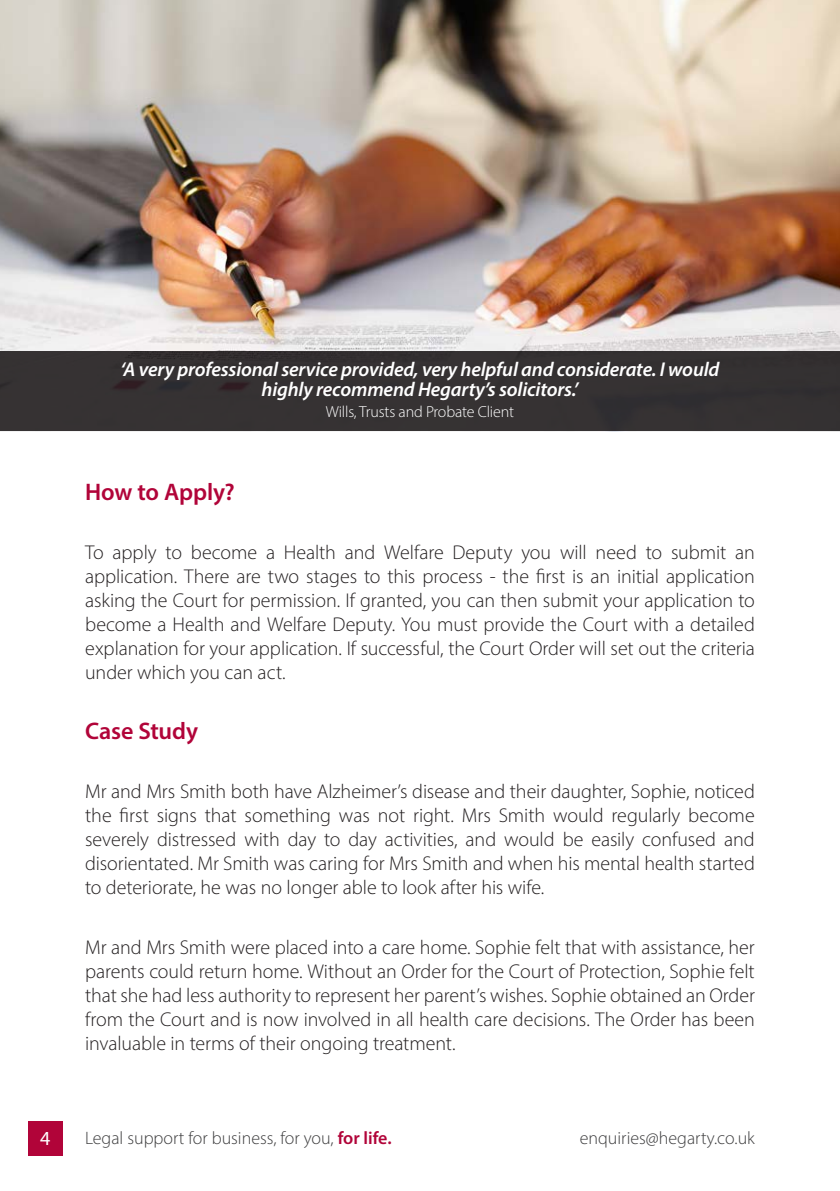
<style>
.page{position:relative;width:840px;height:1191px;background:#fff}
.page>*{position:absolute;margin:0;border:0;box-sizing:border-box;transform-origin:0 0}
.t1{font:600 24px "Myriad Pro";letter-spacing:-.005em;color:#b10439}
.t2{font:300 20px/24px "Myriad Pro";letter-spacing:-.005em;color:#231f20;text-align:justify}
.t3{font:italic 600 20px "Myriad Pro";letter-spacing:-.01em;color:#fff}
.t4{font:20px "Myriad Pro";color:#fff}
.t5{font:300 18px "Myriad Pro";color:#3e3e3f}
.t6{font:300 16px "Myriad Pro";letter-spacing:-.01em;color:#fff}
.s1{font-weight:600;color:#b10439}
</style>
<div class="page">
<img style="left:0;top:0;width:839px;height:351px">
<div style="left:28px;top:1121px;width:34px;height:34px;background:#b10439"></div>
<div style="left:0;top:351px;width:839px;height:80px;background:#353233"></div>
<p class="t3" style="left:120px;top:356px;width:600px">‘A very professional service provided, very helpful and considerate. I would</p>
<p class="t3" style="left:261px;top:377px;width:318px">highly recommend Hegarty’s solicitors.’</p>
<p class="t6" style="left:325px;top:402px;width:190px">Wills, Trusts and Probate Client</p>
<p class="t1" style="left:85px;top:477px;width:151px">How to Apply?</p>
<p class="t2" style="left:85px;top:540px;width:671px">To apply to become a Health and Welfare Deputy you will need to submit an application. There are two stages to this process - the first is an initial application asking the Court for permission. If granted, you can then submit your application to become a Health and Welfare Deputy. You must provide the Court with a detailed explanation for your application. If successful, the Court Order will set out the criteria under which you can act.</p>
<p class="t1" style="left:85px;top:715px;width:114px">Case Study</p>
<p class="t2" style="left:85px;top:779px;width:671px">Mr and Mrs Smith both have Alzheimer’s disease and their daughter, Sophie, noticed the first signs that something was not right. Mrs Smith would regularly become severely distressed with day to day activities, and would be easily confused and disorientated. Mr Smith was caring for Mrs Smith and when his mental health started to deteriorate, he was no longer able to look after his wife.</p>
<p class="t2" style="left:85px;top:934px;width:671px">Mr and Mrs Smith were placed into a care home. Sophie felt that with assistance, her parents could return home. Without an Order for the Court of Protection, Sophie felt that she had less authority to represent her parent’s wishes. Sophie obtained an Order from the Court and is now involved in all health care decisions. The Order has been invaluable in terms of their ongoing treatment.</p>
<p class="t4" style="left:40px;top:1126px;width:12px">4</p>
<p class="t5" style="left:85px;top:1126px;width:308px">Legal support for business, for you, <span class="s1">for life.</span></p>
<p class="t5" style="left:579px;top:1126px;width:176px">enquiries@hegarty.co.uk</p>
</div>
